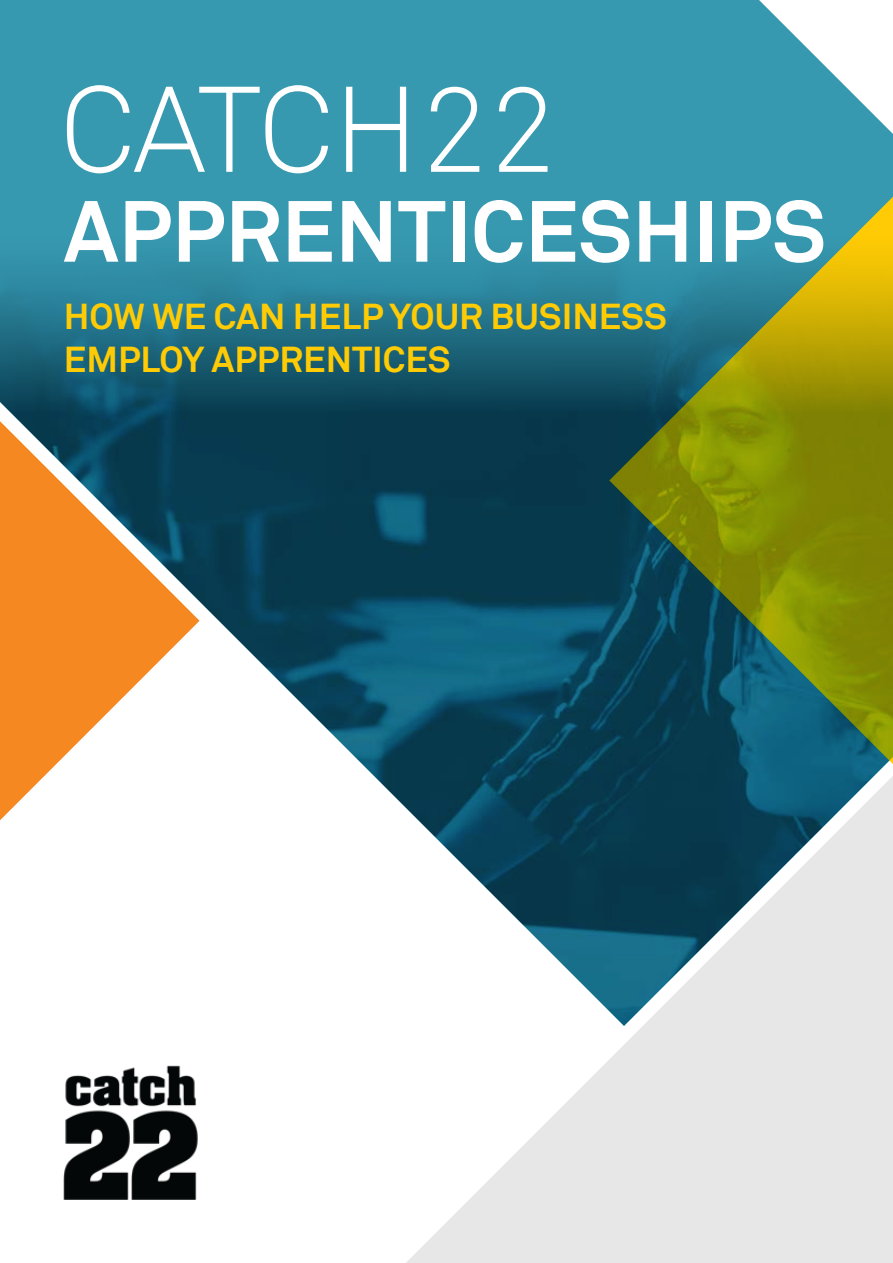
<style>
.page{position:relative;width:893px;height:1263px;background:#fff}
.page>*{position:absolute;margin:0;border:0;box-sizing:border-box;transform-origin:0 0}
.t1{font:300 120px "Akkurat";letter-spacing:-.01em;color:#fff}
.t2{font:700 85.5px "Akkurat";color:#fff}
.t3{font:700 36px/43.5px "Akkurat";color:#ffcb05}
</style>
<div class="page">
<div style="left:0;top:0;width:867px;height:108px;background:#3799b0"></div>
<svg style="left:406px;top:1026px;width:487px;height:237px;fill:#e7e7e7"></svg>
<img style="left:0;top:108px;width:893px;height:918px">
<svg style="left:609px;top:193px;width:284px;height:785px"></svg>
<img style="left:64px;top:1065px;width:134px;height:134px">
<h1 class="t1" style="left:60px;top:59px;width:497px">CATCH22</h1>
<h2 class="t2" style="left:64px;top:178px;width:764px">APPRENTICESHIPS</h2>
<p class="t3" style="left:64px;top:294px;width:604px">HOW WE CAN HELP YOUR BUSINESS<br>EMPLOY APPRENTICES</p>
</div>
